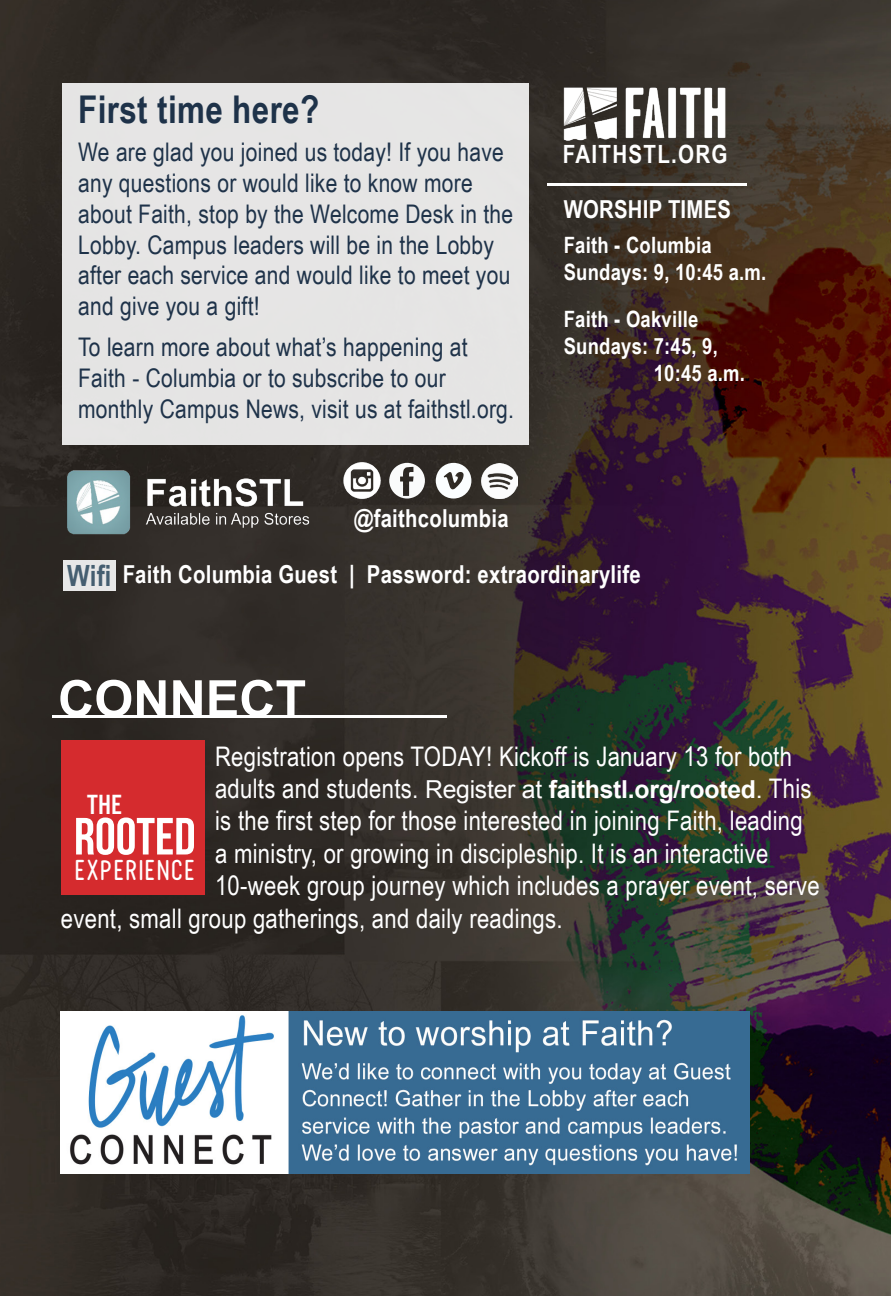
<style>
.page{position:relative;width:891px;height:1296px;background:#fff}
.page>*{position:absolute;margin:0;border:0;box-sizing:border-box;transform-origin:0 0}
.t1{font:52.2px "Bebas Neue";color:#fff}
.t2{font:700 50.18px "Arial";color:#fff}
.t3{font:700 38.25px "Arial Narrow";letter-spacing:.01em;color:#1e3249}
.t4{font:700 29.25px "Arial Narrow";color:#455e70}
.t5{font:28.57px "U.S.101";color:#fff}
.t6{font:27px "Arial Narrow";letter-spacing:.01em;color:#fff}
.t7{font:25.65px/30.8px "Arial Narrow";letter-spacing:.01em;color:#1e3249}
.t8{font:700 25.2px "Arial Narrow";letter-spacing:.05em;color:#fff}
.t9{font:700 24.75px "Arial Narrow";letter-spacing:.01em;color:#fff}
.t10{font:24.75px "Tomato Round Condensed";color:#fff}
.t11{font:700 22.5px/27px "Arial Narrow";letter-spacing:.01em;color:#fff}
.s1{font-family:"Arial";font-size:24.75px}
.s2{font-family:"Arial";font-weight:700;font-size:24.75px}
</style>
<div class="page">
<img style="left:0;top:0;width:891px;height:1296px">
<div style="left:62px;top:84px;width:467px;height:361px;background:#e6e5e4"></div>
<hr style="left:547px;top:183px;width:200px;height:2px;background:#fff">
<div style="left:63px;top:560px;width:53px;height:30px;background:#e7e7e7"></div>
<svg style="left:389px;top:463px;width:36px;height:36px"></svg>
<svg style="left:436px;top:463px;width:35px;height:36px"></svg>
<img style="left:555px;top:81px;width:176px;height:63px">
<img style="left:482px;top:463px;width:35px;height:36px">
<img style="left:343px;top:462px;width:38px;height:38px">
<hr style="left:53px;top:715px;width:394px;height:2px;background:#fff">
<img style="left:61px;top:1012px;width:688px;height:162px">
<div style="left:61px;top:740px;width:144px;height:154px;background:#d52b2e"></div>
<img style="left:53px;top:461px;width:266px;height:79px">
<p class="t3" style="left:78px;top:81px;width:243px">First time here?</p>
<p class="t7" style="left:78px;top:136px;width:437px">We are glad you joined us today! If you have any questions or would like to know more about Faith, stop by the Welcome Desk in the Lobby. Campus leaders will be in the Lobby after each service and would like to meet you and give you a gift!</p>
<p class="t7" style="left:78px;top:331px;width:437px">To learn more about what’s happening at<br>Faith - Columbia or to subscribe to our monthly Campus News, visit us at faithstl.org.</p>
<p class="t9" style="left:354px;top:499px;width:156px">@faithcolumbia</p>
<p class="t8" style="left:563px;top:135px;width:166px">FAITHSTL.ORG</p>
<p class="t9" style="left:564px;top:191px;width:169px">WORSHIP TIMES</p>
<p class="t11" style="left:564px;top:230px;width:149px">Faith - Columbia</p>
<p class="t11" style="left:564px;top:257px;width:204px">Sundays: 9, 10:45 a.m.</p>
<p class="t11" style="left:564px;top:304px;width:136px">Faith - Oakville</p>
<p class="t11" style="left:654px;top:331px;width:93px;text-indent:-90px">Sundays: 7:45, 9,<br>10:45 a.m.</p>
<p class="t4" style="left:67px;top:553px;width:46px">Wifi</p>
<p class="t9" style="left:123px;top:555px;width:519px">Faith Columbia Guest | Password: extraordinarylife</p>
<p class="t2" style="left:58px;top:666px;width:250px">CONNECT</p>
<p class="t6" style="left:215px;top:736px;width:578px">Registration opens TODAY! Kickoff is January 13 for both</p>
<p class="t6" style="left:215px;top:769px;width:598px">adults and students. <span class="s1">Register at</span> <span class="s2">faithstl.org/rooted</span><span class="s1">.</span> This</p>
<p class="t6" style="left:215px;top:801px;width:589px">is the first step for those interested in joining Faith, leading</p>
<p class="t6" style="left:215px;top:833px;width:555px">a ministry, or growing in discipleship. It is an interactive</p>
<p class="t6" style="left:215px;top:866px;width:606px">10-week group journey which includes a prayer event, serve</p>
<p class="t6" style="left:61px;top:898px;width:503px">event, small group gatherings, and daily readings.</p>
<p class="t5" style="left:87px;top:789px;width:36px">THE</p>
<p class="t1" style="left:74px;top:808px;width:123px">ROOTED</p>
<p class="t10" style="left:74px;top:858px;width:123px">EXPERIENCE</p>
</div>
